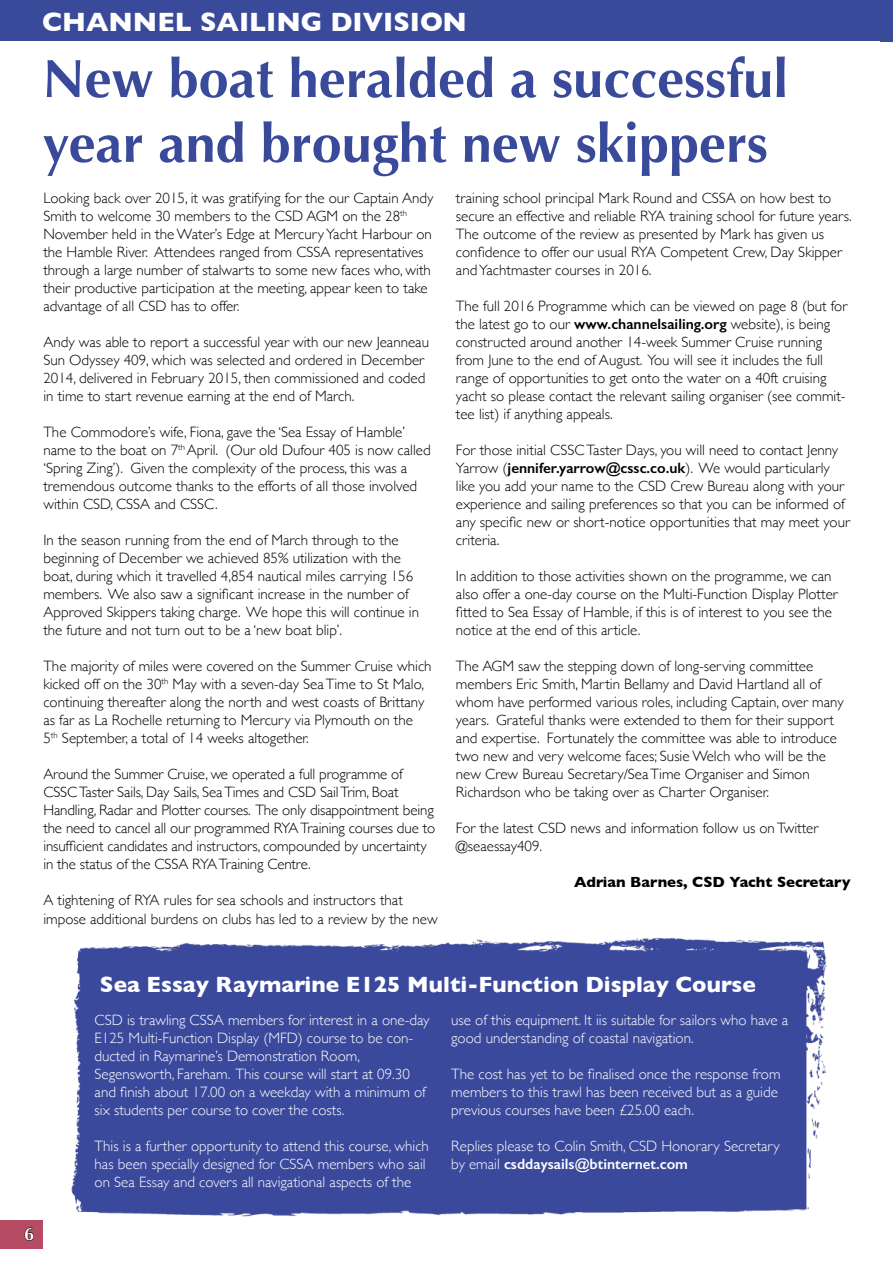
<style>
.page{position:relative;width:893px;height:1263px;background:#fff}
.page>*{position:absolute;margin:0;border:0;box-sizing:border-box;transform-origin:0 0}
.t1{font:700 54px/64.8px "Optima";color:#394a9b}
.t2{font:700 27px "Gill Sans";color:#fff}
.t3{font:700 22.5px "Gill Sans";color:#fff}
.t4{font:700 18px "Optima";color:#fff}
.t5{font:300 15px/18px "Gill Sans";color:#000}
.t6{font:300 15px/18px "Gill Sans";color:#fff}
.t7{font:700 15px "Gill Sans";color:#000}
.s1{font-weight:600}
</style>
<div class="page">
<img style="left:71px;top:937px;width:756px;height:280px">
<div style="left:880px;top:0;width:13px;height:41px;background:#394a9b"></div>
<div style="left:0;top:0;width:893px;height:40px;background:#394a9b"></div>
<div style="left:0;top:1220px;width:43px;height:28px;background:#b64b64"></div>
<svg style="left:24px;top:1227px;width:10px;height:14px"></svg>
<h2 class="t2" style="left:42px;top:1px;width:426px">CHANNEL SAILING DIVISION</h2>
<h1 class="t1" style="left:43px;top:47px;width:747px">New boat heralded a successful year and brought new skippers</h1>
<p class="t5" style="left:43px;top:189px;width:391px">Looking back over 2015, it was gratifying for the our Captain Andy Smith to welcome 30 members to the CSD AGM on the 28<sup>th </sup>November held in the Water’s Edge at Mercury Yacht Harbour on the Hamble River. Attendees ranged from CSSA representatives through a large number of stalwarts to some new faces who, with their productive participation at the meeting, appear keen to take advantage of all CSD has to offer.</p>
<p class="t5" style="left:43px;top:333px;width:387px">Andy was able to report a successful year with our new Jeanneau Sun Odyssey 409, which was selected and ordered in December 2014, delivered in February 2015, then commissioned and coded in time to start revenue earning at the end of March.</p>
<p class="t5" style="left:43px;top:423px;width:389px">The Commodore’s wife, Fiona, gave the ‘Sea Essay of Hamble’ name to the boat on 7<sup>th</sup> April. (Our old Dufour 405 is now called ‘Spring Zing’). Given the complexity of the process, this was a tremendous outcome thanks to the efforts of all those involved within CSD, CSSA and CSSC.</p>
<p class="t5" style="left:43px;top:531px;width:377px">In the season running from the end of March through to the beginning of December we achieved 85% utilization with the boat, during which it travelled 4,854 nautical miles carrying 156 members. We also saw a significant increase in the number of Approved Skippers taking charge. We hope this will continue in the future and not turn out to be a ‘new boat blip’.</p>
<p class="t5" style="left:43px;top:657px;width:390px">The majority of miles were covered on the Summer Cruise which kicked off on the 30<sup>th</sup> May with a seven-day Sea Time to St Malo, continuing thereafter along the north and west coasts of Brittany as far as La Rochelle returning to Mercury via Plymouth on the<br>5<sup>th</sup> September, a total of 14 weeks altogether.</p>
<p class="t5" style="left:43px;top:765px;width:393px">Around the Summer Cruise, we operated a full programme of CSSC Taster Sails, Day Sails, Sea Times and CSD Sail Trim, Boat Handling, Radar and Plotter courses. The only disappointment being the need to cancel all our programmed RYA Training courses due to insufficient candidates and instructors, compounded by uncertainty in the status of the CSSA RYA Training Centre.</p>
<p class="t5" style="left:43px;top:891px;width:396px">A tightening of RYA rules for sea schools and instructors that impose additional burdens on clubs has led to a review by the new</p>
<p class="t5" style="left:456px;top:189px;width:397px">training school principal Mark Round and CSSA on how best to secure an effective and reliable RYA training school for future years.<br>The outcome of the review as presented by Mark has given us confidence to offer our usual RYA Competent Crew, Day Skipper and Yachtmaster courses in 2016.</p>
<p class="t5" style="left:456px;top:297px;width:393px">The full 2016 Programme which can be viewed on page 8 (but for the latest go to our <span class="s1">www.channelsailing.org</span> website), is being constructed around another 14-week Summer Cruise running from June to the end of August. You will see it includes the full range of opportunities to get onto the water on a 40ft cruising yacht so please contact the relevant sailing organiser (see commit&shy;tee list) if anything appeals.</p>
<p class="t5" style="left:456px;top:441px;width:396px">For those initial CSSC Taster Days, you will need to contact Jenny Yarrow (<span class="s1">jennifer.yarrow@cssc.co.uk</span>). We would particularly like you add your name to the CSD Crew Bureau along with your experience and sailing preferences so that you can be informed of any specific new or short-notice opportunities that may meet your criteria.</p>
<p class="t5" style="left:456px;top:567px;width:383px">In addition to those activities shown on the programme, we can also offer a one-day course on the Multi-Function Display Plotter fitted to Sea Essay of Hamble, if this is of interest to you see the notice at the end of this article.</p>
<p class="t5" style="left:456px;top:657px;width:389px">The AGM saw the stepping down of long-serving committee members Eric Smith, Martin Bellamy and David Hartland all of whom have performed various roles, including Captain, over many years. Grateful thanks were extended to them for their support and expertise. Fortunately the committee was able to introduce two new and very welcome faces; Susie Welch who will be the new Crew Bureau Secretary/Sea Time Organiser and Simon Richardson who be taking over as Charter Organiser.</p>
<p class="t5" style="left:456px;top:819px;width:364px">For the latest CSD news and information follow us on Twitter @seaessay409.</p>
<p class="t7" style="left:574px;top:870px;width:278px">Adrian Barnes, CSD Yacht Secretary</p>
<p class="t4" style="left:24px;top:1223px;width:12px">6</p>
<h3 class="t3" style="left:100px;top:966px;width:657px">Sea Essay Raymarine E125 Multi-Function Display Course</h3>
<p class="t6" style="left:95px;top:1010px;width:336px">CSD is trawling CSSA members for interest in a one-day E125 Multi-Function Display (MFD) course to be con&shy;ducted in Raymarine’s Demonstration Room, Segensworth, Fareham. This course will start at 09.30 and finish about 17.00 on a weekday with a minimum of six students per course to cover the costs.</p>
<p class="t6" style="left:95px;top:1136px;width:336px">This is a further opportunity to attend this course, which has been specially designed for CSSA members who sail on Sea Essay and covers all navigational aspects of the</p>
<p class="t6" style="left:451px;top:1010px;width:338px">use of this equipment. It iis suitable for sailors who have a good understanding of coastal navigation.</p>
<p class="t6" style="left:451px;top:1064px;width:331px">The cost has yet to be finalised once the response from members to this trawl has been received but as a guide previous courses have been £25.00 each.</p>
<p class="t6" style="left:451px;top:1136px;width:330px">Replies please to Colin Smith, CSD Honorary Secretary by email <span class="s1">csddaysails@btinternet.com</span></p>
</div>
